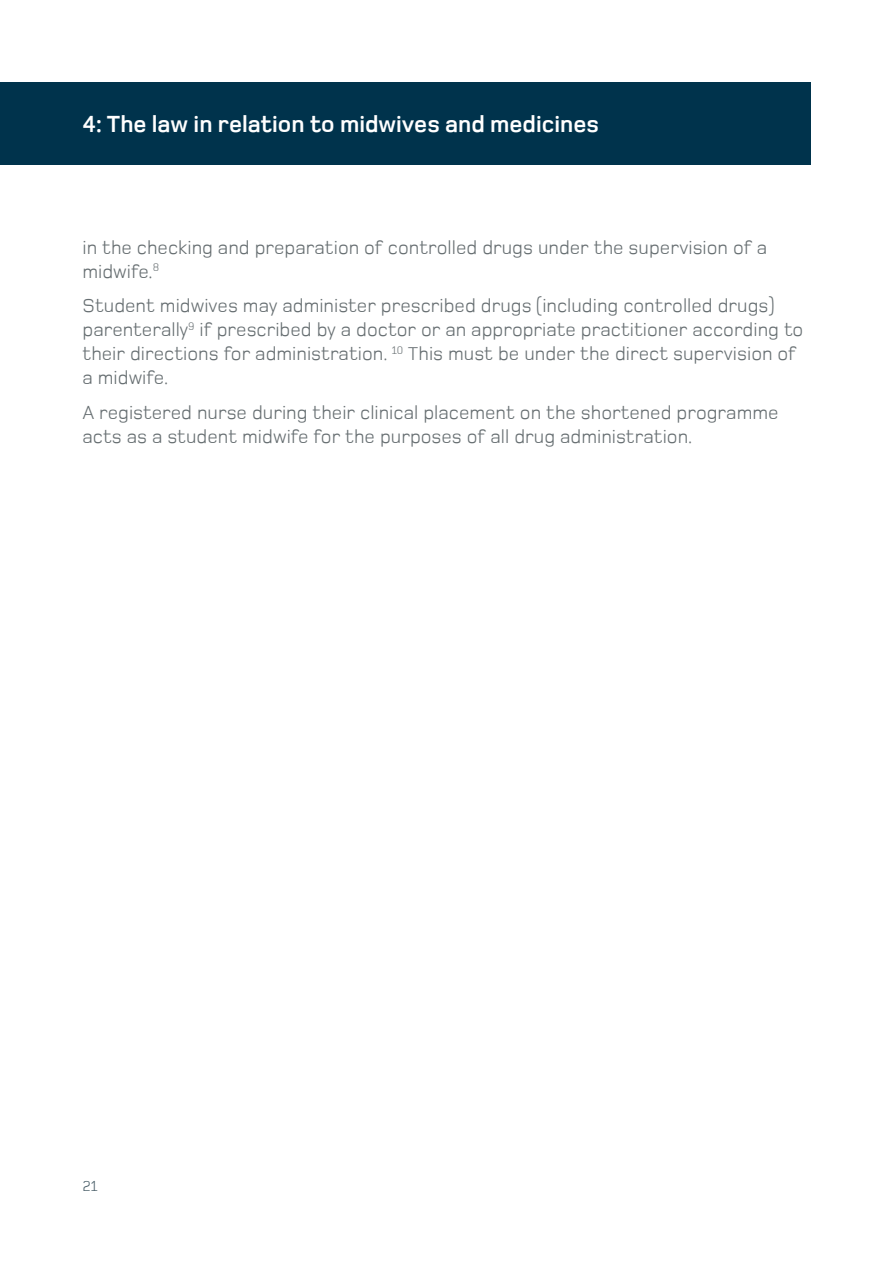
<style>
.page{position:relative;width:893px;height:1263px;background:#fff}
.page>*{position:absolute;margin:0;border:0;box-sizing:border-box;transform-origin:0 0}
.t1{font:700 24px "Foundry Monoline";color:#fff}
.t2{font:19.5px/24px "Foundry Monoline";color:#666e71}
.t3{font:15px "Foundry Monoline";color:#475c66}
</style>
<div class="page">
<div style="left:0;top:82px;width:810px;height:83px;background:#00334c"></div>
<p class="t1" style="left:82px;top:111px;width:518px">4: The law in relation to midwives and medicines</p>
<p class="t2" style="left:82px;top:235px;width:686px">in the checking and preparation of controlled drugs under the supervision of a midwife.<sup>8</sup></p>
<p class="t2" style="left:82px;top:294px;width:722px">Student midwives may administer prescribed drugs (including controlled drugs) parenterally<sup>9</sup> if prescribed by a doctor or an appropriate practitioner according to their directions for administration. <sup>10</sup> This must be under the direct supervision of a midwife.</p>
<p class="t2" style="left:82px;top:400px;width:697px">A registered nurse during their clinical placement on the shortened programme acts as a student midwife for the purposes of all drug administration.</p>
<p class="t3" style="left:82px;top:1178px;width:17px">21</p>
</div>
